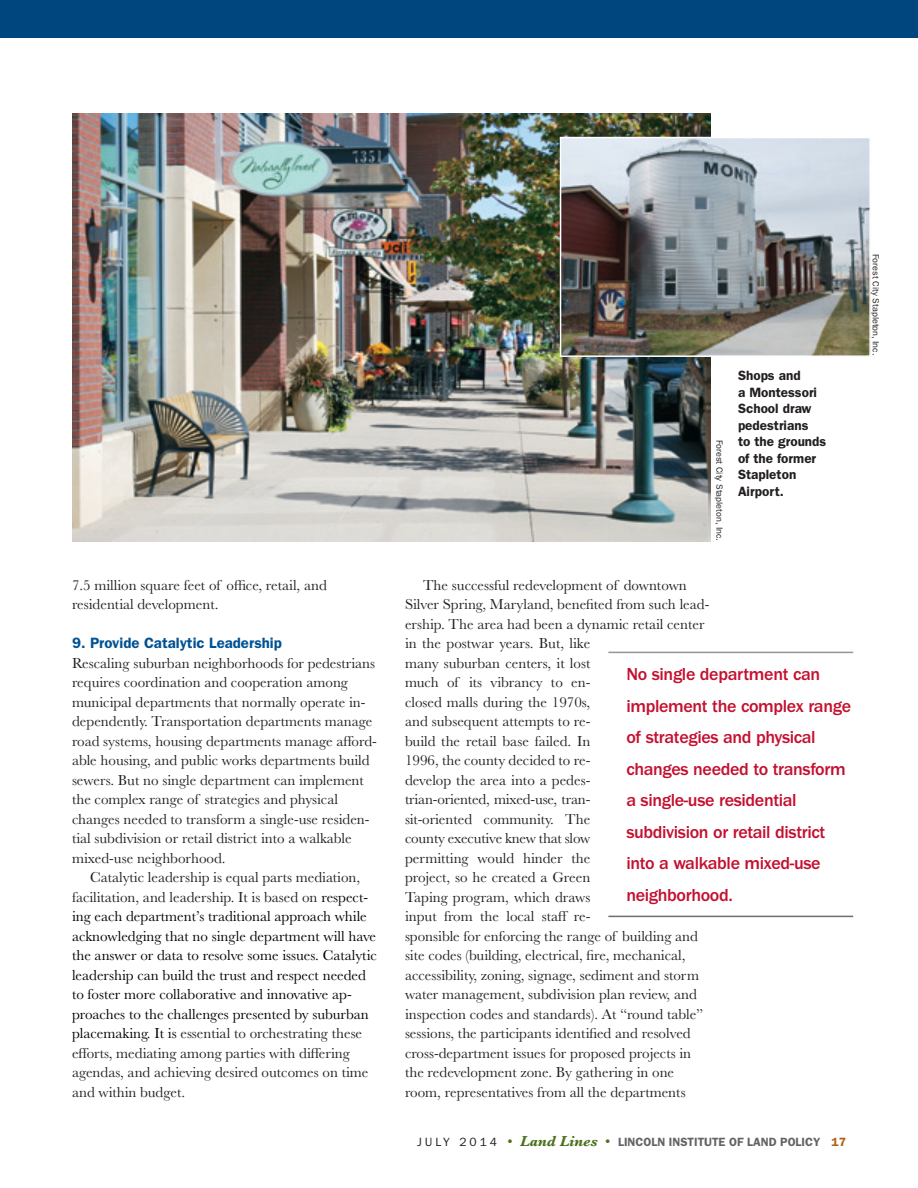
<style>
.page{position:relative;width:918px;height:1188px;background:#fff}
.page>*{position:absolute;margin:0;border:0;box-sizing:border-box;transform-origin:0 0}
._60_faculty_pullquot{font:500 18px/31.5px "ITC Franklin Gothic Std";letter-spacing:-.02em;color:#c3102f}
._00_text{font:15px/19.5px "Baskerville MT Std";color:#231f20}
._00_text-2{font:15px/19.5px "Baskerville MT Std";color:#000}
._04_subhead_A{font:600 15px "ITC Franklin Gothic Std";color:#005294}
._07_caption{font:600 13.5px/16.5px "ITC Franklin Gothic Std";color:#231f20}
.t1{font:600 12px "ITC Franklin Gothic Std";color:#636366}
._70_credit{font:9px "ITC Franklin Gothic Std";color:#231f20}
.s1{color:#231f20}
.s2{font-weight:400;color:#231f20}
.s3{font-family:"Baskerville MT Std";font-weight:400;font-size:15px;color:#4b711c}
.s4{font-family:"Baskerville MT Std";font-weight:700;font-style:italic;font-size:15px;color:#4b711c}
.s5{color:#b05f0f}
</style>
<div class="page">
<div style="left:0;top:0;width:918px;height:38px;background:#00467e"></div>
<img style="left:72px;top:113px;width:639px;height:428px">
<img style="left:563px;top:140px;width:305px;height:214px">
<div style="left:560px;top:137px;width:311px;height:220px;border:2px solid #fff"></div>
<hr style="left:608px;top:652px;width:245px;height:1px;background:#939598">
<hr style="left:608px;top:916px;width:245px;height:1px;background:#6c6d70">
<p class="_00_text" style="left:72px;top:575px;width:256px">7.5 million square feet of office, retail, and residential development.</p>
<p class="_04_subhead_A" style="left:72px;top:634px;width:211px">9. Provide Catalytic Leadership</p>
<p class="_00_text" style="left:72px;top:653px;width:306px">Rescaling suburban neighborhoods for pedestrians requires coordination and cooperation among municipal departments that normally operate in&shy;dependently. Transportation departments manage road systems, housing departments manage afford&shy;able housing, and public works departments build sewers. But no single department can implement the complex range of strategies and physical changes needed to transform a single-use residen&shy;tial subdivision or retail district into a walkable mixed-use neighborhood.</p>
<p class="_00_text-2" style="left:72px;top:868px;width:306px;text-indent:18px"><span class="s1">Catalytic leadership is equal parts mediation, facilitation, and leadership. It is based on</span> respect&shy;ing each department’s traditional approach while acknowledging that no single department will have the answer or data to resolve some issues. Catalytic leadership can build the trust and respect needed to foster more collaborative and innovative ap&shy;proaches to the challenges presented by suburban placemaking. It is <span class="s1">essential to orchestrating these efforts, mediating among parties with differing agendas, and achieving desired outcomes on time and within budget.</span></p>
<p class="_70_credit" style="left:725px;top:440px;width:103px;rotate:90deg">Forest City Stapleton, Inc.</p>
<p class="_07_caption" style="left:738px;top:367px;width:64px">Shops and</p>
<p class="_07_caption" style="left:738px;top:384px;width:81px">a Montessori<br>School draw</p>
<p class="_07_caption" style="left:738px;top:417px;width:72px">pedestrians</p>
<p class="_07_caption" style="left:738px;top:433px;width:90px">to the grounds</p>
<p class="_07_caption" style="left:738px;top:450px;width:80px">of the former</p>
<p class="_07_caption" style="left:738px;top:466px;width:60px">Stapleton</p>
<p class="_07_caption" style="left:738px;top:483px;width:47px">Airport.</p>
<p class="_00_text" style="left:405px;top:575px;width:306px;text-align:center">The successful redevelopment of downtown<br>Silver Spring, Maryland, benefited from such lead&shy;ership. The area had been a dynamic retail center</p>
<p class="_00_text" style="left:405px;top:634px;width:187px;text-align:justify">in the postwar years. But, like many suburban centers, it lost much of its vibrancy to en&shy;closed malls during the 1970s, and subsequent attempts to re&shy;build the retail base failed. In 1996, the county decided to re&shy;develop the area into a pedes&shy;trian-oriented, mixed-use, tran&shy;sit-oriented community. The county executive knew that slow permitting would hinder the project, so he created a Green Taping program, which draws input from the local staff re-</p>
<p class="_00_text" style="left:405px;top:926px;width:300px">sponsible for enforcing the range of building and site codes (building, electrical, fire, mechanical, accessibility, zoning, signage, sediment and storm water management, subdivision plan review, and inspection codes and standards). At “round table” sessions, the participants identified and resolved cross-department issues for proposed projects in the redevelopment zone. By gathering in one room, representatives from all the departments</p>
<p class="_60_faculty_pullquot" style="left:626px;top:659px;width:226px">No single department can implement the complex range of strategies and physical changes needed to transform a single-use residential subdivision or retail district into a walkable mixed-use neighborhood.</p>
<p class="t1" style="left:417px;top:1135px;width:430px"><span class="s2">J U LY 2 0 1 4</span> <span class="s3">•</span> <span class="s4">Land Lines</span> <span class="s3">•</span> LINCOLN INSTITUTE OF LAND POLICY <span class="s5">17</span></p>
<p class="_70_credit" style="left:881px;top:254px;width:103px;rotate:90deg">Forest City Stapleton, Inc.</p>
</div>
